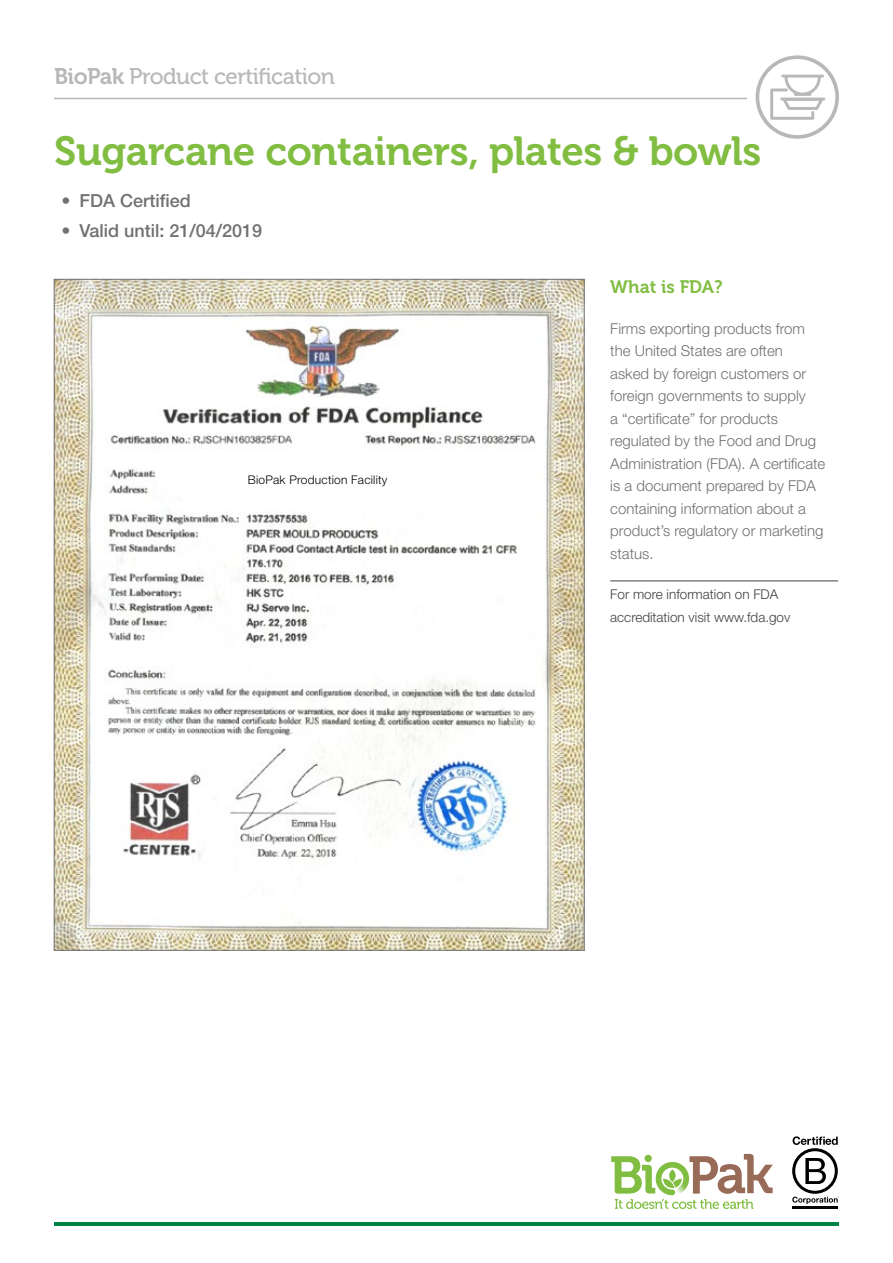
<style>
.page{position:relative;width:893px;height:1263px;background:#fff}
.page>*{position:absolute;margin:0;border:0;box-sizing:border-box;transform-origin:0 0}
.t1{font:40.5px "Museo 700";letter-spacing:-.01em;color:#81bd41}
.t2{font:22.5px "Museo 500";letter-spacing:-.025em;color:#b8b8b8}
.t3{font:500 18px "Helvetica Neue LT Pro";color:#717171}
.t4{font:18px "Museo 700";color:#81bd41}
.t5{font:300 15px/22.5px "Helvetica Neue LT Pro";color:#717171}
.t6{font:300 13.5px/22.5px "Helvetica Neue LT Pro";color:#414042}
.t7{font:300 12px "Helvetica Neue LT Pro";letter-spacing:.02em;color:#000}
.s1{font-family:"Museo 700"}
</style>
<div class="page">
<hr style="left:55px;top:1222px;width:784px;height:3px;background:#008445">
<svg style="left:611px;top:1154px;width:162px;height:55px"></svg>
<hr style="left:792px;top:1206px;width:46px;height:3px;background:#000">
<svg style="left:792px;top:1136px;width:47px;height:68px"></svg>
<hr style="left:610px;top:580px;width:228px;height:1px;background:#414042">
<hr style="left:54px;top:98px;width:693px;height:1px;background:#b8b8b8">
<svg style="left:756px;top:55px;width:83px;height:84px"></svg>
<img style="left:56px;top:281px;width:526px;height:667px">
<h2 class="t2" style="left:54px;top:64px;width:282px"><span class="s1">BioPak</span> Product certification</h2>
<h1 class="t1" style="left:54px;top:128px;width:709px">Sugarcane containers, plates &amp; bowls</h1>
<p class="t3" style="left:62px;top:190px;width:131px">• FDA Certified</p>
<p class="t3" style="left:62px;top:220px;width:202px">• Valid until: 21/04/2019</p>
<p class="t7" style="left:248px;top:473px;width:141px">BioPak Production Facility</p>
<p class="t4" style="left:610px;top:277px;width:114px">What is FDA?</p>
<p class="t5" style="left:610px;top:317px;width:217px">Firms exporting products from the United States are often asked by foreign customers or foreign governments to supply<br>a “certificate” for products regulated by the Food and Drug<br>Administration (FDA). A certificate is a document prepared by FDA containing information about a product’s regulatory or marketing status.</p>
<p class="t6" style="left:610px;top:583px;width:182px">For more information on FDA accreditation visit www.fda.gov</p>
</div>
